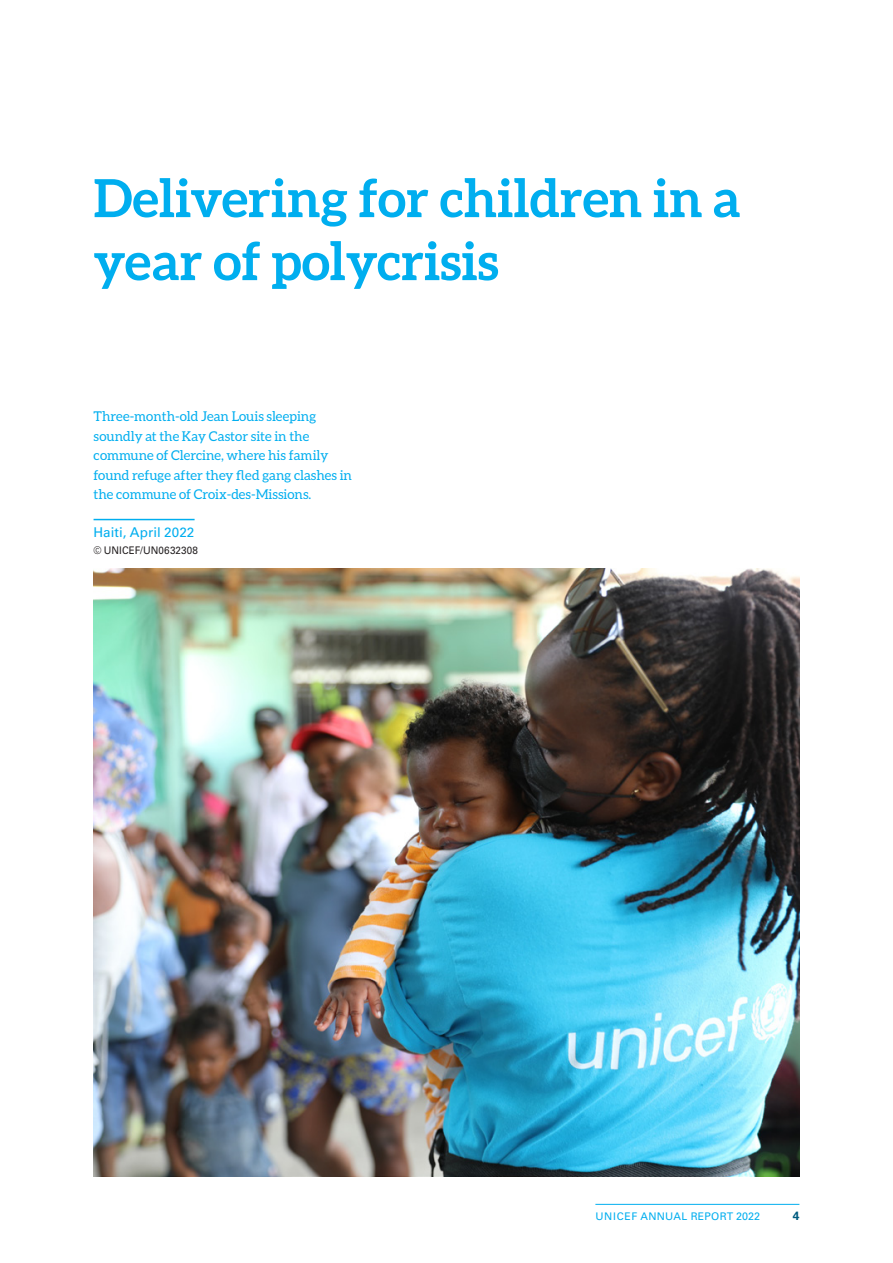
<style>
.page{position:relative;width:893px;height:1263px;background:#fff}
.page>*{position:absolute;margin:0;border:0;box-sizing:border-box;transform-origin:0 0}
.t1{font:700 52.5px/63px "Aleo";color:#00aeef}
.AR_Body{font:13.5px/19.5px "Aleo";color:#00aeef}
.Caption_2_col___Bl{font:13.5px "Univers LT Std";color:#00aeef}
.t2{font:700 12px "Univers LT Pro 65";color:#005b7f}
.t3{font:10.5px "Univers LT Pro 55 Roman";letter-spacing:.025em;color:#00aeef}
.Caption_2_col___Bl-2{font:10.5px "Univers LT Std";letter-spacing:.01em;color:#231f20;scale:.94 1}
.s1{font-size:10.8px}
</style>
<div class="page">
<hr style="left:595px;top:1204px;width:204px;height:1px;background:#00aeef">
<img style="left:94px;top:568px;width:705px;height:609px">
<hr style="left:94px;top:519px;width:101px;height:1px;background:#00aeef">
<p class="t1" style="left:94px;top:166px;width:649px">Delivering for children in a year of polycrisis</p>
<p class="AR_Body" style="left:94px;top:406px;width:260px">Three-month-old Jean Louis sleeping soundly at the Kay Castor site in the commune of Clercine, where his family found refuge after they fled gang clashes in the commune of Croix-des-Missions.</p>
<p class="Caption_2_col___Bl" style="left:94px;top:524px;width:102px">Haiti, April 2022</p>
<p class="Caption_2_col___Bl-2" style="left:94px;top:544px;width:113px">© UNICEF/UN0632308</p>
<p class="t3" style="left:595px;top:1210px;width:166px">UNICEF ANNUAL REPORT <span class="s1">2022</span></p>
<p class="t2" style="left:793px;top:1208px;width:8px">4</p>
</div>
